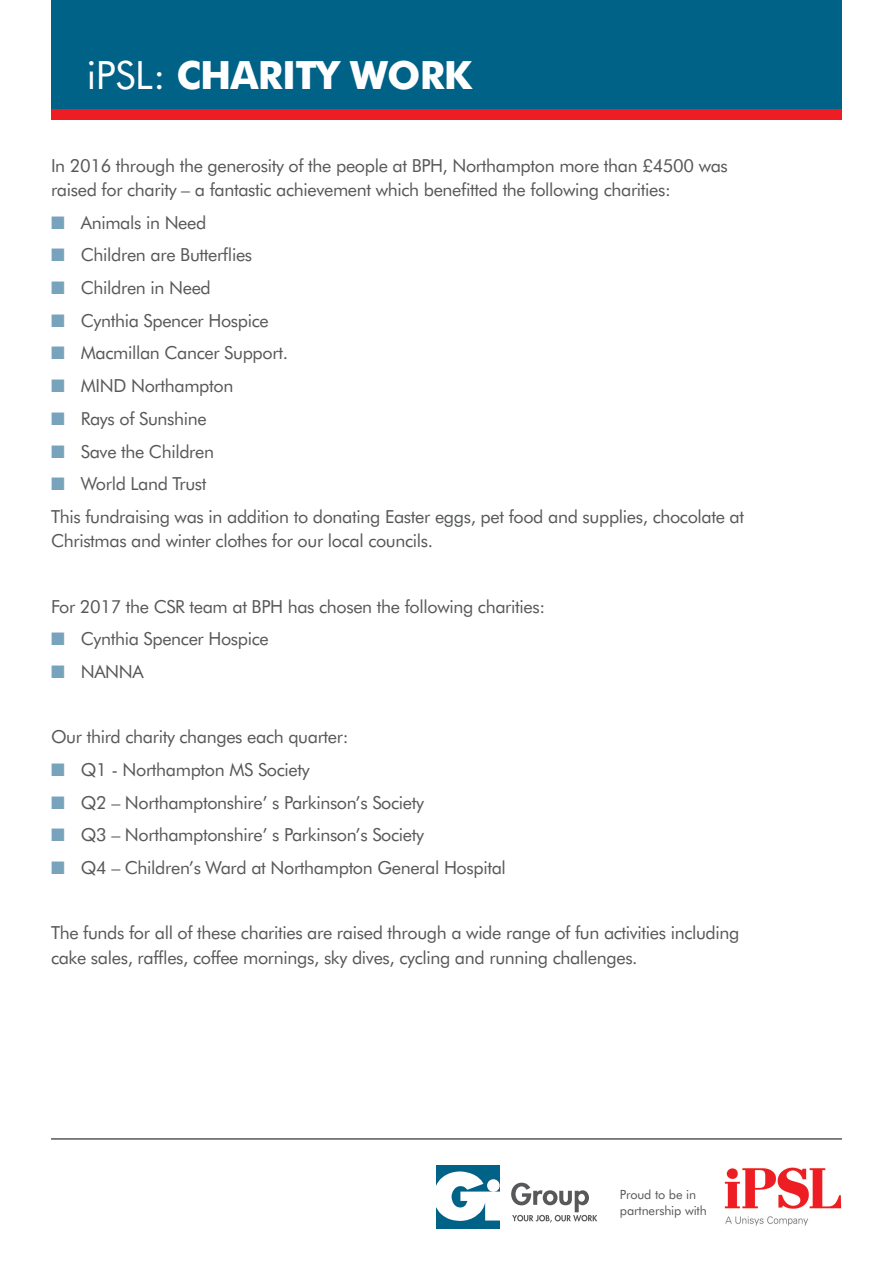
<style>
.page{position:relative;width:893px;height:1263px;background:#fff}
.page>*{position:absolute;margin:0;border:0;box-sizing:border-box;transform-origin:0 0}
.t1{font:700 39px "Futura BT";letter-spacing:-.02em;color:#fff}
.t2{font:18px/24.2px "Futura BT";letter-spacing:-.02em;color:#57585a}
.t3{font:12.75px/15.8px "Futura BT";letter-spacing:-.01em;color:#57585a}
.s1{font-weight:400}
.s2{color:#77a3bd}
</style>
<div class="page">
<div style="left:51px;top:102px;width:791px;height:18px;background:#ee1d23"></div>
<div style="left:51px;top:0;width:791px;height:108px;background:#006286"></div>
<svg style="left:511px;top:1183px;width:86px;height:39px"></svg>
<div style="left:436px;top:1165px;width:63px;height:63px;background:#006286"></div>
<svg style="left:436px;top:1171px;width:63px;height:50px"></svg>
<div style="left:487px;top:1179px;width:12px;height:13px;background:#fff;border-radius:50%"></div>
<img style="left:724px;top:1167px;width:118px;height:59px">
<hr style="left:51px;top:1138px;width:791px;height:2px;background:#57585a">
<h1 class="t1" style="left:87px;top:51px;width:387px"><span class="s1">iPSL:</span> CHARITY WORK</h1>
<p class="t2" style="left:51px;top:153px;width:678px">In 2016 through the generosity of the people at BPH, Northampton more than £4500 was raised for charity – a fantastic achievement which benefitted the following charities:</p>
<p class="t2" style="left:51px;top:210px;width:157px"><span class="s2">■</span> Animals in Need</p>
<p class="t2" style="left:51px;top:243px;width:203px"><span class="s2">■</span> Children are Butterflies</p>
<p class="t2" style="left:51px;top:275px;width:161px"><span class="s2">■</span> Children in Need</p>
<p class="t2" style="left:51px;top:308px;width:219px"><span class="s2">■</span> Cynthia Spencer Hospice</p>
<p class="t2" style="left:51px;top:341px;width:238px"><span class="s2">■</span> Macmillan Cancer Support.</p>
<p class="t2" style="left:51px;top:373px;width:184px"><span class="s2">■</span> MIND Northampton</p>
<p class="t2" style="left:51px;top:406px;width:157px"><span class="s2">■</span> Rays of Sunshine</p>
<p class="t2" style="left:51px;top:439px;width:165px"><span class="s2">■</span> Save the Children</p>
<p class="t2" style="left:51px;top:467px;width:695px;line-height:32.7px"><span class="s2">■</span> World Land Trust<br>This fundraising was in addition to donating Easter eggs, pet food and supplies, chocolate at</p>
<p class="t2" style="left:51px;top:528px;width:384px">Christmas and winter clothes for our local councils.</p>
<p class="t2" style="left:51px;top:594px;width:496px">For 2017 the CSR team at BPH has chosen the following charities:</p>
<p class="t2" style="left:51px;top:626px;width:219px"><span class="s2">■</span> Cynthia Spencer Hospice</p>
<p class="t2" style="left:51px;top:659px;width:94px"><span class="s2">■</span> NANNA</p>
<p class="t2" style="left:51px;top:725px;width:299px">Our third charity changes each quarter:</p>
<p class="t2" style="left:51px;top:757px;width:260px"><span class="s2">■</span> Q1 - Northampton MS Society</p>
<p class="t2" style="left:51px;top:790px;width:374px"><span class="s2">■</span> Q2 – Northamptonshire’ s Parkinson’s Society</p>
<p class="t2" style="left:51px;top:823px;width:374px"><span class="s2">■</span> Q3 – Northamptonshire’ s Parkinson’s Society</p>
<p class="t2" style="left:51px;top:855px;width:456px"><span class="s2">■</span> Q4 – Children’s Ward at Northampton General Hospital</p>
<p class="t2" style="left:51px;top:921px;width:690px">The funds for all of these charities are raised through a wide range of fun activities including cake sales, raffles, coffee mornings, sky dives, cycling and running challenges.</p>
<p class="t3" style="left:620px;top:1186px;width:88px">Proud to be in partnership with</p>
</div>
